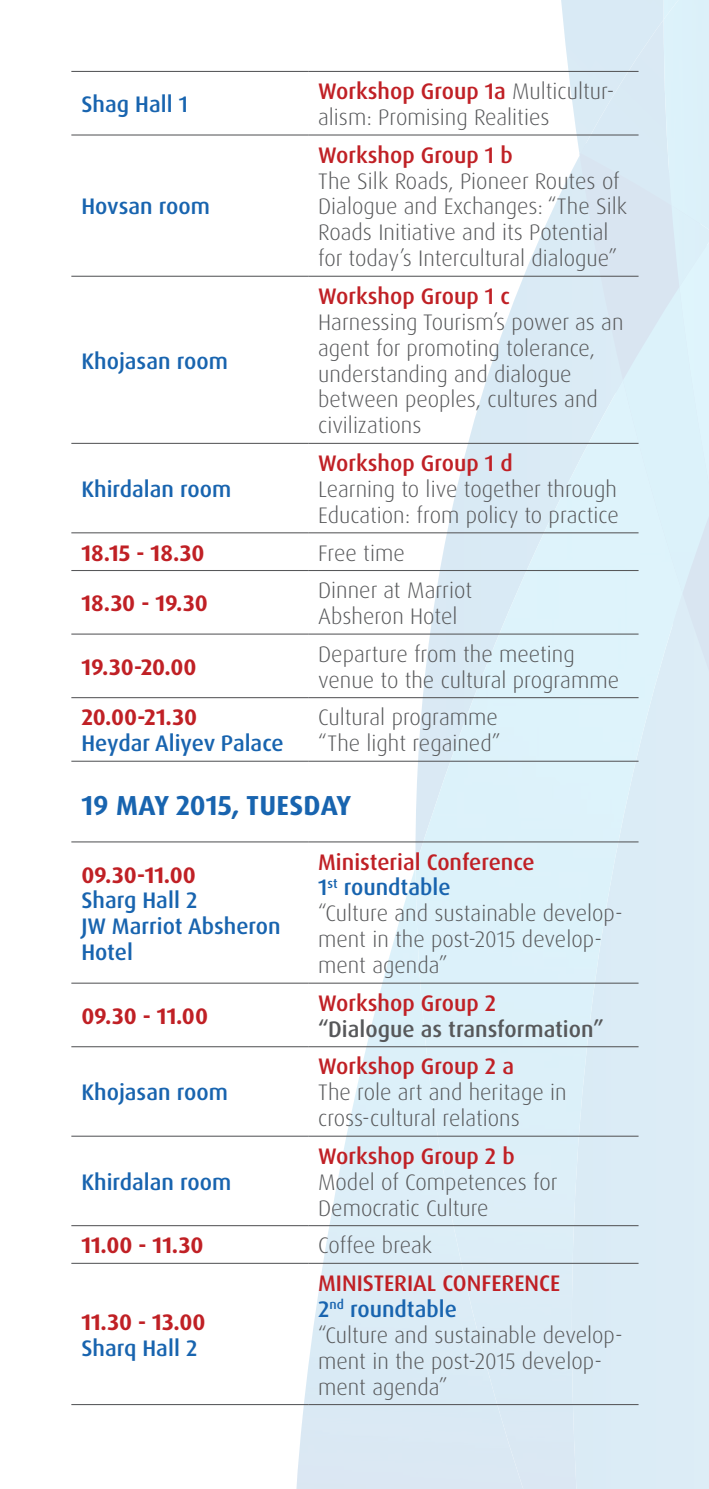
<style>
.page{position:relative;width:709px;height:1489px;background:#fff}
.page>*{position:absolute;margin:0;border:0;box-sizing:border-box;transform-origin:0 0}
.t1{font:700 27.5px "Dax Pro";color:#1864af}
.t2{font:300 22.5px/25.8px "Dax Pro";color:#57585a}
.t3{font:500 22.5px/25.8px "Dax Pro";color:#1864af}
.t4{font:500 22.5px "Dax Pro";color:#c02025}
.t5{font:700 22.5px "Dax Pro";color:#c02025}
.t6{font:500 22.5px "Dax Pro";color:#57585a}
.s1{font-weight:500;color:#c02025}
.s2{font-weight:500;color:#1864af}
</style>
<div class="page">
<img style="left:559px;top:0;width:104px;height:153px">
<div style="left:663px;top:0;width:46px;height:233px;background:#dcf1fa"></div>
<img style="left:663px;top:0;width:32px;height:19px">
<div style="left:415px;top:380px;width:267px;height:1108px;background:#dcecf6"></div>
<img style="left:295px;top:866px;width:235px;height:622px">
<div style="left:679px;top:233px;width:30px;height:272px;background:#dcf2fa"></div>
<hr style="left:71px;top:71px;width:237px;height:1px;background:#57585a">
<hr style="left:308px;top:71px;width:330px;height:1px;background:#57585a">
<hr style="left:71px;top:134px;width:237px;height:1px;background:#57585a">
<hr style="left:308px;top:134px;width:330px;height:1px;background:#57585a">
<hr style="left:71px;top:276px;width:237px;height:1px;background:#57585a">
<hr style="left:308px;top:276px;width:330px;height:1px;background:#57585a">
<hr style="left:71px;top:443px;width:237px;height:1px;background:#57585a">
<hr style="left:308px;top:443px;width:330px;height:1px;background:#57585a">
<hr style="left:71px;top:532px;width:237px;height:1px;background:#57585a">
<hr style="left:308px;top:532px;width:330px;height:1px;background:#57585a">
<hr style="left:71px;top:570px;width:237px;height:1px;background:#57585a">
<hr style="left:308px;top:570px;width:330px;height:1px;background:#57585a">
<hr style="left:71px;top:633px;width:237px;height:1px;background:#57585a">
<hr style="left:308px;top:633px;width:330px;height:1px;background:#57585a">
<hr style="left:71px;top:697px;width:237px;height:1px;background:#57585a">
<hr style="left:308px;top:697px;width:330px;height:1px;background:#57585a">
<hr style="left:71px;top:760px;width:237px;height:1px;background:#57585a">
<hr style="left:308px;top:760px;width:330px;height:1px;background:#57585a">
<hr style="left:71px;top:841px;width:237px;height:1px;background:#57585a">
<hr style="left:308px;top:841px;width:330px;height:1px;background:#57585a">
<hr style="left:71px;top:982px;width:237px;height:1px;background:#57585a">
<hr style="left:308px;top:982px;width:330px;height:1px;background:#57585a">
<hr style="left:71px;top:1046px;width:237px;height:1px;background:#57585a">
<hr style="left:308px;top:1046px;width:330px;height:1px;background:#57585a">
<hr style="left:71px;top:1135px;width:237px;height:1px;background:#57585a">
<hr style="left:308px;top:1135px;width:330px;height:1px;background:#57585a">
<hr style="left:71px;top:1224px;width:237px;height:2px;background:#57585a">
<hr style="left:308px;top:1224px;width:330px;height:2px;background:#57585a">
<hr style="left:71px;top:1262px;width:237px;height:1px;background:#57585a">
<hr style="left:308px;top:1262px;width:330px;height:1px;background:#57585a">
<hr style="left:71px;top:1403px;width:237px;height:1px;background:#57585a">
<hr style="left:308px;top:1403px;width:330px;height:1px;background:#57585a">
<p class="t3" style="left:81px;top:91px;width:108px">Shag Hall 1</p>
<p class="t3" style="left:81px;top:194px;width:130px">Hovsan room</p>
<p class="t3" style="left:81px;top:348px;width:148px">Khojasan room</p>
<p class="t3" style="left:81px;top:476px;width:151px">Khirdalan room</p>
<p class="t2" style="left:318px;top:78px;width:298px"><span class="s1">Workshop Group 1a</span> Multicultur&shy;alism: Promising Realities</p>
<p class="t4" style="left:318px;top:140px;width:196px">Workshop Group 1 b</p>
<p class="t2" style="left:318px;top:168px;width:310px">The Silk Roads, Pioneer Routes of Dialogue and Exchanges: “The Silk Roads Initiative and its Potential for today’s Intercultural dialogue”</p>
<p class="t4" style="left:318px;top:281px;width:193px">Workshop Group 1 c</p>
<p class="t2" style="left:318px;top:309px;width:307px">Harnessing Tourism’s power as an agent for promoting tolerance, understanding and dialogue between peoples, cultures and civilizations</p>
<p class="t4" style="left:318px;top:448px;width:196px">Workshop Group 1 d</p>
<p class="t2" style="left:318px;top:476px;width:302px">Learning to live together through<br>Education: from policy to practice</p>
<p class="t5" style="left:81px;top:538px;width:125px">18.15 - 18.30</p>
<p class="t2" style="left:318px;top:540px;width:88px">Free time</p>
<p class="t5" style="left:81px;top:588px;width:128px">18.30 - 19.30</p>
<p class="t2" style="left:318px;top:577px;width:155px">Dinner at Marriot<br>Absheron Hotel</p>
<p class="t5" style="left:81px;top:652px;width:117px">19.30-20.00</p>
<p class="t2" style="left:318px;top:641px;width:302px">Departure from the meeting venue to the cultural programme</p>
<p class="t2" style="left:318px;top:704px;width:184px">Cultural programme “The light regained”</p>
<p class="t1" style="left:81px;top:787px;width:271px">19 MAY 2015, TUESDAY</p>
<p class="t5" style="left:81px;top:703px;width:117px">20.00-21.30</p>
<p class="t3" style="left:81px;top:730px;width:204px">Heydar Aliyev Palace</p>
<p class="t5" style="left:81px;top:860px;width:116px">09.30-11.00</p>
<p class="t3" style="left:81px;top:887px;width:201px">Sharg Hall 2<br>JW Marriot Absheron<br>Hotel</p>
<p class="t5" style="left:81px;top:1001px;width:128px">09.30 - 11.00</p>
<p class="t3" style="left:81px;top:1079px;width:148px">Khojasan room</p>
<p class="t3" style="left:81px;top:1169px;width:151px">Khirdalan room</p>
<p class="t2" style="left:318px;top:849px;width:306px"><span class="s1">Ministerial Conference<br></span><span class="s2">1</span><sup>st</sup> <span class="s2">roundtable<br></span>“Culture and sustainable develop&shy;ment in the post-2015 develop&shy;ment agenda”</p>
<p class="t4" style="left:318px;top:988px;width:179px">Workshop Group 2</p>
<p class="t6" style="left:318px;top:1014px;width:287px">“Dialogue as transformation”</p>
<p class="t4" style="left:318px;top:1052px;width:197px">Workshop Group 2 a</p>
<p class="t2" style="left:318px;top:1079px;width:250px">The role art and heritage in cross-cultural relations</p>
<p class="t4" style="left:318px;top:1141px;width:198px">Workshop Group 2 b</p>
<p class="t2" style="left:318px;top:1169px;width:241px">Model of Competences for<br>Democratic Culture</p>
<p class="t5" style="left:81px;top:1230px;width:123px">11.00 - 11.30</p>
<p class="t2" style="left:318px;top:1232px;width:115px">Coffee break</p>
<p class="t5" style="left:81px;top:1307px;width:126px">11.30 - 13.00</p>
<p class="t3" style="left:81px;top:1334px;width:117px">Sharq Hall 2</p>
<p class="t2" style="left:318px;top:1270px;width:306px"><span class="s1">MINISTERIAL CONFERENCE<br></span><span class="s2">2</span><sup>nd</sup> <span class="s2">roundtable<br></span>“Culture and sustainable develop&shy;ment in the post-2015 develop&shy;ment agenda”</p>
</div>
